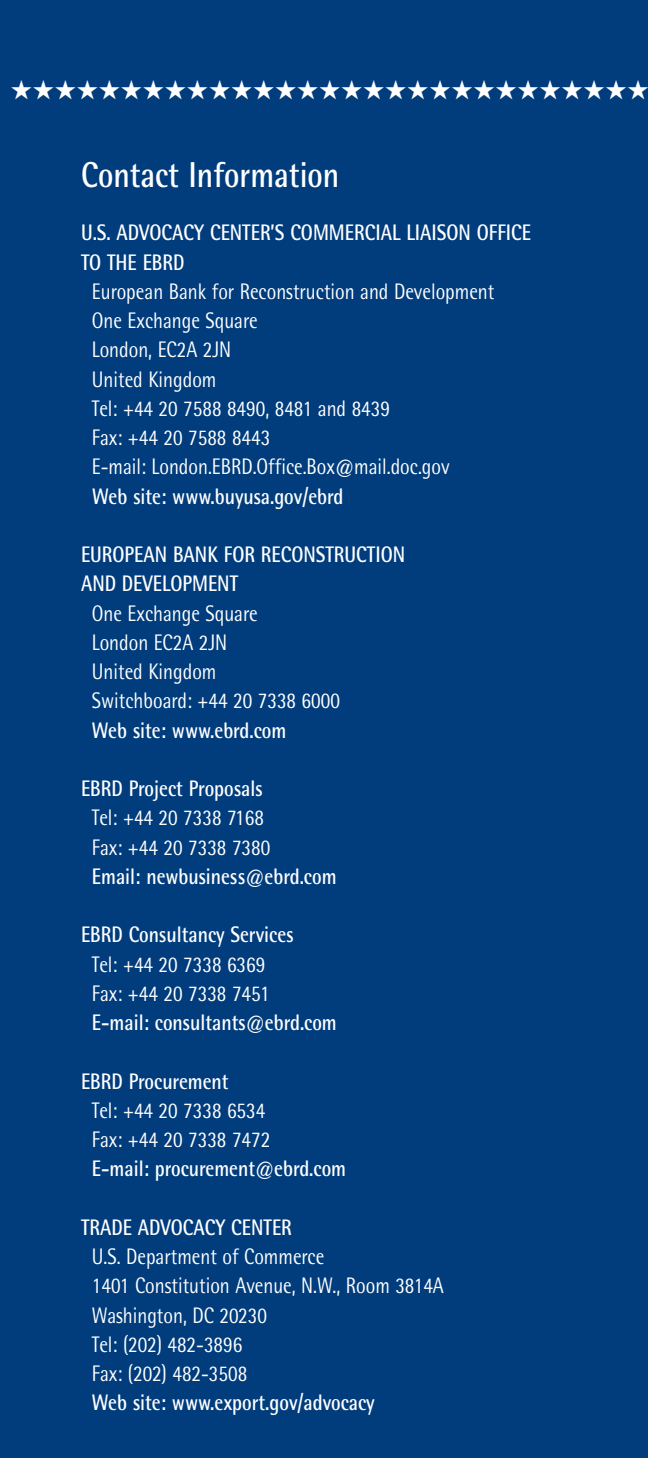
<style>
.page{position:relative;width:648px;height:1458px;background:#013d7d}
.page>*{position:absolute;margin:0;border:0;box-sizing:border-box;transform-origin:0 0}
.t1{font:700 36px "Rotis Semi Sans";color:#fff;scale:.85 1}
.t2{font:27px "Zapf Dingbats";color:#fff}
.t3{font:22.5px/29.2px "Rotis Semi Sans";color:#fff;scale:.85 1}
.t4{font:700 22.5px/29.2px "Rotis Semi Sans";color:#fff;scale:.85 1}
</style>
<div class="page">
<p class="t2" style="left:10px;top:74px;width:640px">★★★★★★★★★★★★★★★★★★★★★★★★★★★★★</p>
<h1 class="t1" style="left:81px;top:162px;width:306px">Contact Information</h1>
<p class="t4" style="left:81px;top:220px;width:531px">U.S. ADVOCACY CENTER’S COMMERCIAL LIAISON OFFICE<br>TO THE EBRD</p>
<p class="t3" style="left:92px;top:279px;width:475px">European Bank for Reconstruction and Development<br>One Exchange Square<br>London, EC2A 2JN<br>United Kingdom<br>Tel: +44 20 7588 8490, 8481 and 8439<br>Fax: +44 20 7588 8443<br>E-mail: London.EBRD.Office.Box@mail.doc.gov</p>
<p class="t4" style="left:92px;top:484px;width:297px">Web site: www.buyusa.gov/ebrd</p>
<p class="t4" style="left:81px;top:542px;width:383px">EUROPEAN BANK FOR RECONSTRUCTION<br>AND DEVELOPMENT</p>
<p class="t3" style="left:92px;top:601px;width:293px">One Exchange Square<br>London EC2A 2JN<br>United Kingdom<br>Switchboard: +44 20 7338 6000</p>
<p class="t4" style="left:92px;top:718px;width:230px">Web site: www.ebrd.com</p>
<p class="t4" style="left:81px;top:776px;width:215px">EBRD Project Proposals</p>
<p class="t3" style="left:92px;top:805px;width:211px">Tel: +44 20 7338 7168<br>Fax: +44 20 7338 7380</p>
<p class="t4" style="left:92px;top:864px;width:289px">Email: newbusiness@ebrd.com</p>
<p class="t4" style="left:81px;top:922px;width:252px">EBRD Consultancy Services</p>
<p class="t3" style="left:92px;top:952px;width:211px">Tel: +44 20 7338 6369<br>Fax: +44 20 7338 7451</p>
<p class="t4" style="left:92px;top:1010px;width:290px">E-mail: consultants@ebrd.com</p>
<p class="t4" style="left:81px;top:1069px;width:175px">EBRD Procurement</p>
<p class="t3" style="left:92px;top:1098px;width:211px">Tel: +44 20 7338 6534<br>Fax: +44 20 7338 7472</p>
<p class="t4" style="left:92px;top:1156px;width:301px">E-mail: procurement@ebrd.com</p>
<p class="t4" style="left:81px;top:1215px;width:250px">TRADE ADVOCACY CENTER</p>
<p class="t3" style="left:92px;top:1244px;width:416px">U.S. Department of Commerce<br>1401 Constitution Avenue, N.W., Room 3814A<br>Washington, DC 20230<br>Tel: (202) 482-3896<br>Fax: (202) 482-3508</p>
<p class="t4" style="left:92px;top:1390px;width:334px">Web site: www.export.gov/advocacy</p>
</div>
